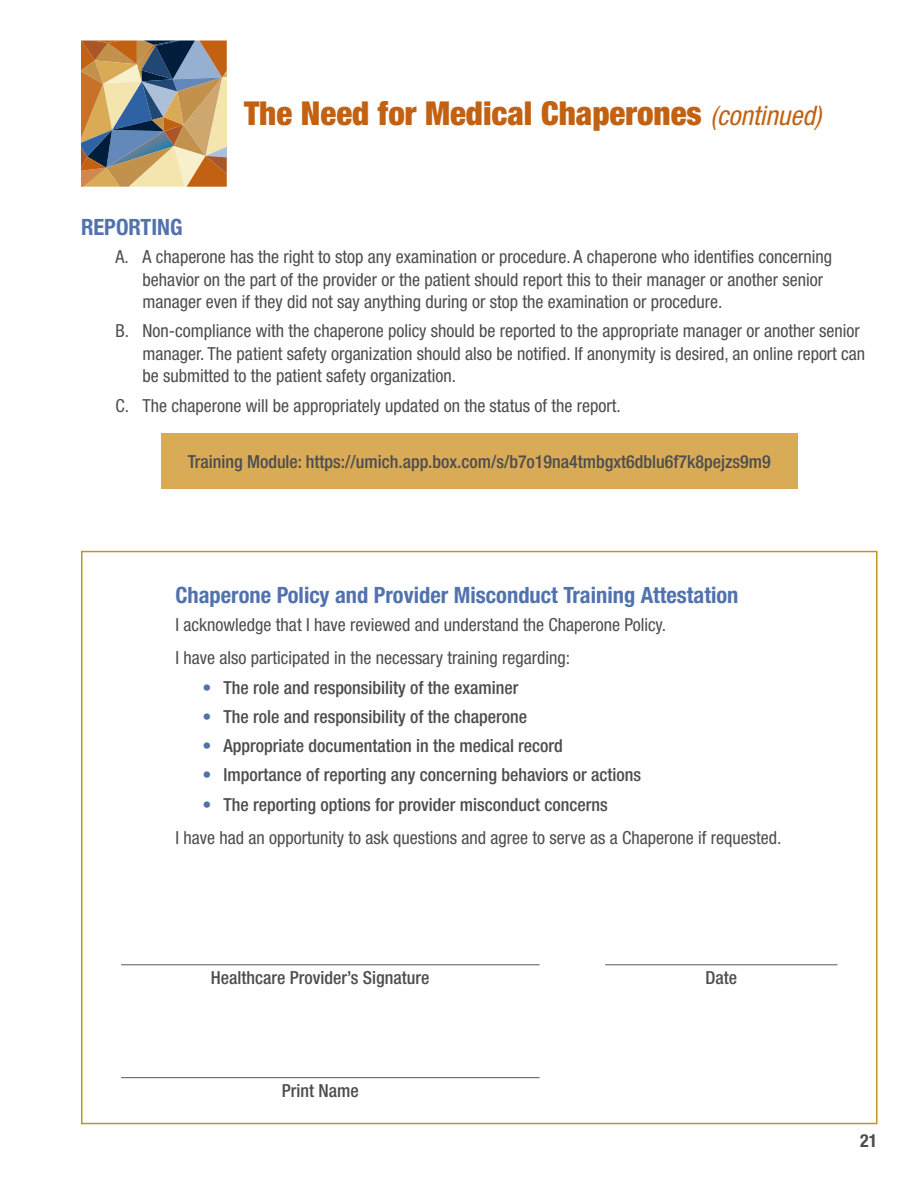
<style>
.page{position:relative;width:918px;height:1188px;background:#fff}
.page>*{position:absolute;margin:0;border:0;box-sizing:border-box;transform-origin:0 0}
.t1{font:900 condensed 33px "Helvetica Neue LT Std";color:#c26111}
.t2{font:700 condensed 22.5px "Helvetica Neue LT Std";color:#5172ae}
.t3{font:condensed 18px/22.5px "Helvetica Neue LT Std";color:#4d4d4f}
.t4{font:500 condensed 18px "Helvetica Neue LT Std";color:#4d4d4f}
.t5{font:700 condensed 18px "Helvetica Neue LT Std";color:#4d4d4f}
.s1{font-weight:400;font-style:italic;font-size:27px}
.s2{color:#5172ae}
</style>
<div class="page">
<div style="left:161px;top:433px;width:636px;height:55px;background:#daab57"></div>
<svg style="left:81px;top:40px;width:146px;height:147px;background:#a69275"></svg>
<hr style="left:121px;top:964px;width:419px;height:1px;background:#52555b">
<hr style="left:121px;top:1077px;width:419px;height:1px;background:#52555b">
<hr style="left:605px;top:964px;width:232px;height:1px;background:#52555b">
<p class="t1" style="left:244px;top:93px;width:579px">The Need for Medical Chaperones <span class="s1">(continued)</span></p>
<p class="t2" style="left:81px;top:214px;width:103px">REPORTING</p>
<p class="t3" style="left:143px;top:245px;width:691px;text-indent:-27px">A. A chaperone has the right to stop any examination or procedure. A chaperone who identifies concerning behavior on the part of the provider or the patient should report this to their manager or another senior manager even if they did not say anything during or stop the examination or procedure.</p>
<p class="t3" style="left:143px;top:320px;width:724px;text-indent:-27px">B. Non-compliance with the chaperone policy should be reported to the appropriate manager or another senior manager. The patient safety organization should also be notified. If anonymity is desired, an online report can be submitted to the patient safety organization.</p>
<p class="t3" style="left:116px;top:394px;width:507px">C. The chaperone will be appropriately updated on the status of the report.</p>
<p class="t4" style="left:188px;top:451px;width:584px">Training Module: https://umich.app.box.com/s/b7o19na4tmbgxt6dblu6f7k8pejzs9m9</p>
<p class="t2" style="left:176px;top:582px;width:565px">Chaperone Policy and Provider Misconduct Training Attestation</p>
<p class="t3" style="left:176px;top:613px;width:492px">I acknowledge that I have reviewed and understand the Chaperone Policy.</p>
<p class="t3" style="left:176px;top:647px;width:396px">I have also participated in the necessary training regarding:</p>
<p class="t4" style="left:202px;top:677px;width:317px"><span class="s2">•</span> The role and responsibility of the examiner</p>
<p class="t4" style="left:202px;top:706px;width:326px"><span class="s2">•</span> The role and responsibility of the chaperone</p>
<p class="t4" style="left:202px;top:735px;width:362px"><span class="s2">•</span> Appropriate documentation in the medical record</p>
<p class="t4" style="left:202px;top:764px;width:440px"><span class="s2">•</span> Importance of reporting any concerning behaviors or actions</p>
<p class="t4" style="left:202px;top:794px;width:407px"><span class="s2">•</span> The reporting options for provider misconduct concerns</p>
<p class="t3" style="left:176px;top:826px;width:607px">I have had an opportunity to ask questions and agree to serve as a Chaperone if requested.</p>
<p class="t4" style="left:211px;top:967px;width:220px">Healthcare Provider’s Signature</p>
<p class="t4" style="left:705px;top:967px;width:33px">Date</p>
<p class="t4" style="left:282px;top:1080px;width:78px">Print Name</p>
<p class="t5" style="left:860px;top:1130px;width:19px">21</p>
</div>
